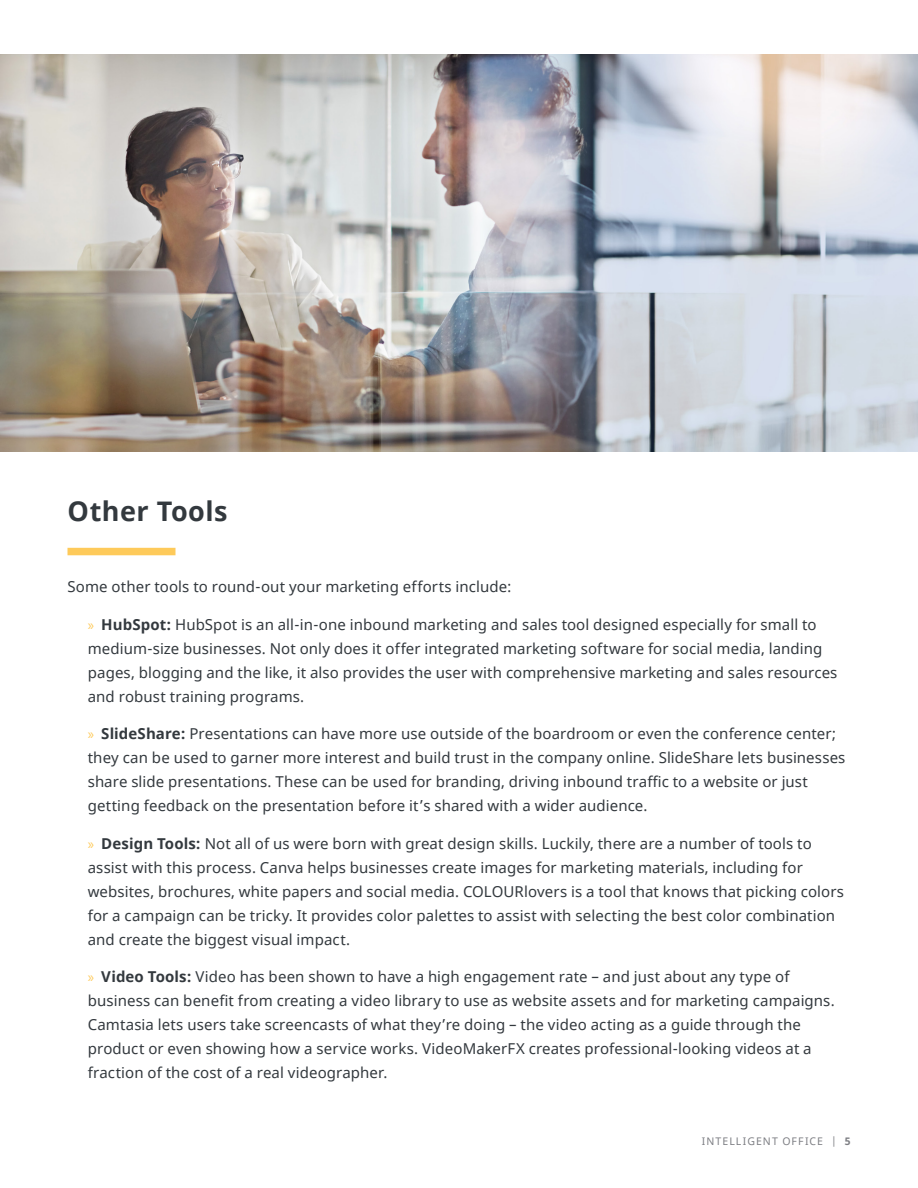
<style>
.page{position:relative;width:918px;height:1188px;background:#fff}
.page>*{position:absolute;margin:0;border:0;box-sizing:border-box;transform-origin:0 0}
.t1{font:700 27px "Noto Sans";letter-spacing:.015em;color:#33393e}
.Copy{font:15px/24px "Noto Sans";letter-spacing:.01em;color:#33393e}
.t2{font:10.5px "Noto Sans";letter-spacing:.105em;color:#7e7f84}
.s1{font-family:"Myriad Pro";color:#feca5a}
.s2{font-weight:700}
</style>
<div class="page">
<div style="left:68px;top:548px;width:108px;height:7px;background:#feca5a"></div>
<img style="left:0;top:54px;width:918px;height:397px">
<h2 class="t1" style="left:68px;top:492px;width:162px">Other Tools</h2>
<p class="Copy" style="left:68px;top:575px;width:446px">Some other tools to round-out your marketing efforts include:</p>
<p class="Copy" style="left:88px;top:613px;width:751px"><span class="s1">»</span> <span class="s2">HubSpot:</span> HubSpot is an all-in-one inbound marketing and sales tool designed especially for small to medium-size businesses. Not only does it offer integrated marketing software for social media, landing pages, blogging and the like, it also provides the user with comprehensive marketing and sales resources and robust training programs.</p>
<p class="Copy" style="left:88px;top:722px;width:759px"><span class="s1">»</span> <span class="s2">SlideShare:</span> Presentations can have more use outside of the boardroom or even the conference center; they can be used to garner more interest and build trust in the company online. SlideShare lets businesses share slide presentations. These can be used for branding, driving inbound traffic to a website or just getting feedback on the presentation before it’s shared with a wider audience.</p>
<p class="Copy" style="left:88px;top:832px;width:758px"><span class="s1">»</span> <span class="s2">Design Tools:</span> Not all of us were born with great design skills. Luckily, there are a number of tools to assist with this process. Canva helps businesses create images for marketing materials, including for websites, brochures, white papers and social media. COLOURlovers is a tool that knows that picking colors for a campaign can be tricky. It provides color palettes to assist with selecting the best color combination and create the biggest visual impact.</p>
<p class="Copy" style="left:88px;top:965px;width:748px"><span class="s1">»</span> <span class="s2">Video Tools:</span> Video has been shown to have a high engagement rate – and just about any type of business can benefit from creating a video library to use as website assets and for marketing campaigns.<br>Camtasia lets users take screencasts of what they’re doing – the video acting as a guide through the product or even showing how a service works. VideoMakerFX creates professional-looking videos at a fraction of the cost of a real videographer.</p>
<p class="t2" style="left:702px;top:1134px;width:150px">INTELLIGENT OFFICE | <span class="s2">5</span></p>
</div>
